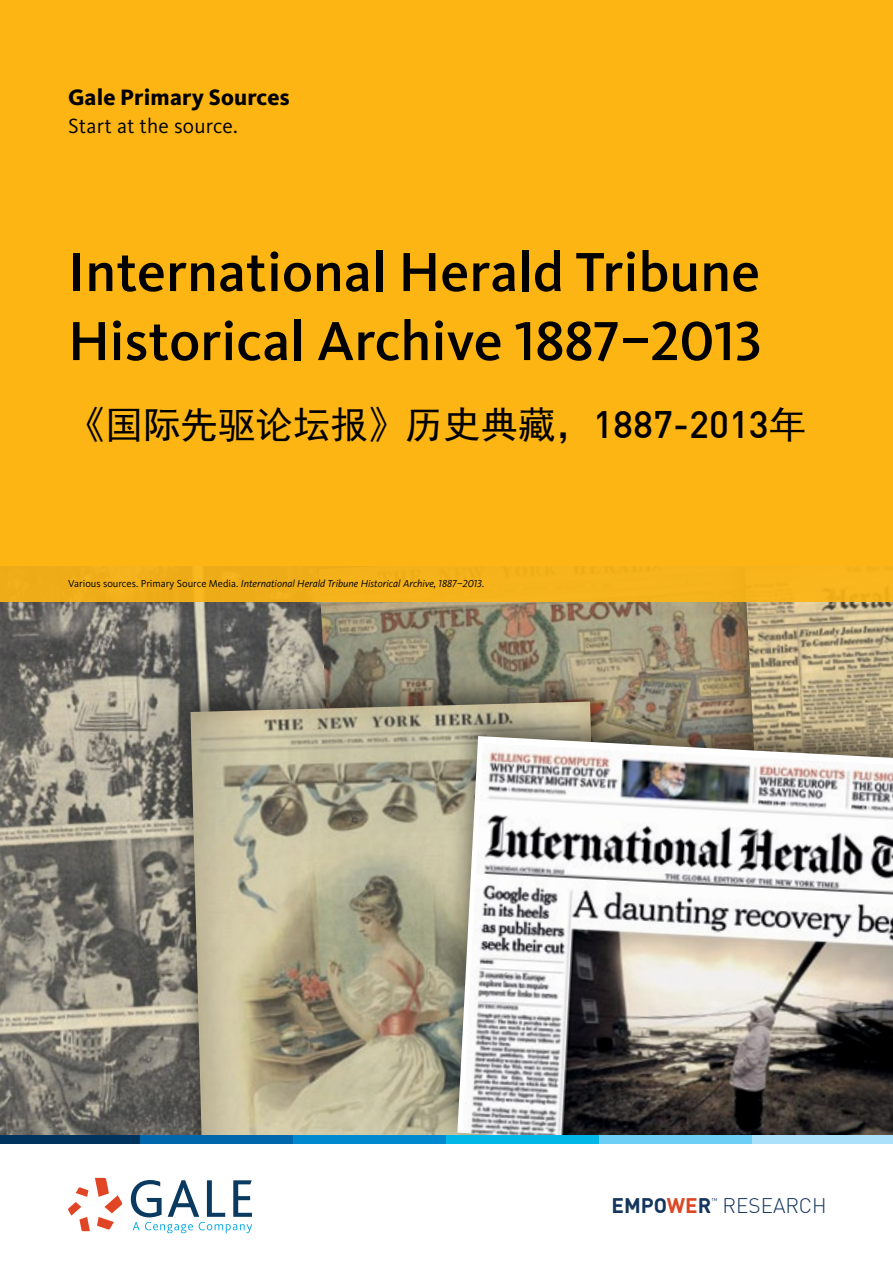
<style>
.page{position:relative;width:893px;height:1263px;background:#fff}
.page>*{position:absolute;margin:0;border:0;box-sizing:border-box;transform-origin:0 0}
.t1{font:500 57px/69px "Kievit OT";color:#000}
.t2{font:37.5px "Sim Hei";color:#000}
.t3{font:800 23.1px "Kievit OT";letter-spacing:.01em;color:#000}
.t4{font:21.3px "Kievit OT";letter-spacing:.01em;color:#000}
.t5{font:300 20.7px "DIN Offc";color:#14355d}
.t6{font:700 20.7px "DIN Offc";color:#14355d}
.t7{font:italic 10.5px "Kievit OT";color:#000}
.t8{font:6.9px "DIN Offc";color:#14355d}
.s1{font-family:"DIN Offc";font-weight:500}
.s2{font-style:normal}
.s3{color:#dc4725}
</style>
<div class="page">
<img style="left:0;top:602px;width:295px;height:533px">
<img style="left:319px;top:602px;width:402px;height:101px">
<div style="left:721px;top:566px;width:172px;height:569px;background:#000;opacity:.35"></div>
<img style="left:744px;top:602px;width:149px;height:101px">
<div style="left:165px;top:668px;width:465px;height:467px;background:#000;opacity:.55"></div>
<img style="left:190px;top:701px;width:411px;height:434px">
<div style="left:433px;top:703px;width:460px;height:432px;background:#000;opacity:.55"></div>
<svg style="left:457px;top:736px;width:436px;height:399px;background:#958f7c"></svg>
<img style="left:462px;top:743px;width:431px;height:392px">
<div style="left:0;top:0;width:893px;height:566px;background:#fcb513"></div>
<div style="left:0;top:1135px;width:140px;height:9px;background:#00335e"></div>
<div style="left:140px;top:1135px;width:153px;height:9px;background:#0067ac"></div>
<div style="left:293px;top:1135px;width:153px;height:9px;background:#0089cf"></div>
<div style="left:446px;top:1135px;width:154px;height:9px;background:#00b7e7"></div>
<div style="left:600px;top:1135px;width:153px;height:9px;background:#6dcff6"></div>
<div style="left:753px;top:1135px;width:140px;height:9px;background:#abe1fa"></div>
<div style="left:0;top:566px;width:893px;height:36px;background:#f4b21b"></div>
<svg style="left:68px;top:1178px;width:54px;height:53px"></svg>
<svg style="left:131px;top:1180px;width:121px;height:53px"></svg>
<h3 class="t3" style="left:68px;top:83px;width:223px">Gale Primary Sources</h3>
<h3 class="t4" style="left:68px;top:113px;width:171px">Start at the source.</h3>
<h1 class="t1" style="left:68px;top:237px;width:696px">International Herald Tribune<br>Historical Archive 1887–2013</h1>
<h2 class="t2" style="left:68px;top:405px;width:740px">《国际先驱论坛报》历史典藏，<span class="s1">1887-2013</span>年</h2>
<p class="t7" style="left:68px;top:577px;width:418px"><span class="s2">Various sources. Primary Source Media.</span> International Herald Tribune Historical Archive, 1887–2013.</p>
<h3 class="t6" style="left:611px;top:1192px;width:101px">EMPO<span class="s3">WE</span>R</h3>
<p class="t8" style="left:711px;top:1196px;width:7px">™</p>
<h3 class="t5" style="left:723px;top:1193px;width:106px">RESEARCH</h3>
</div>
